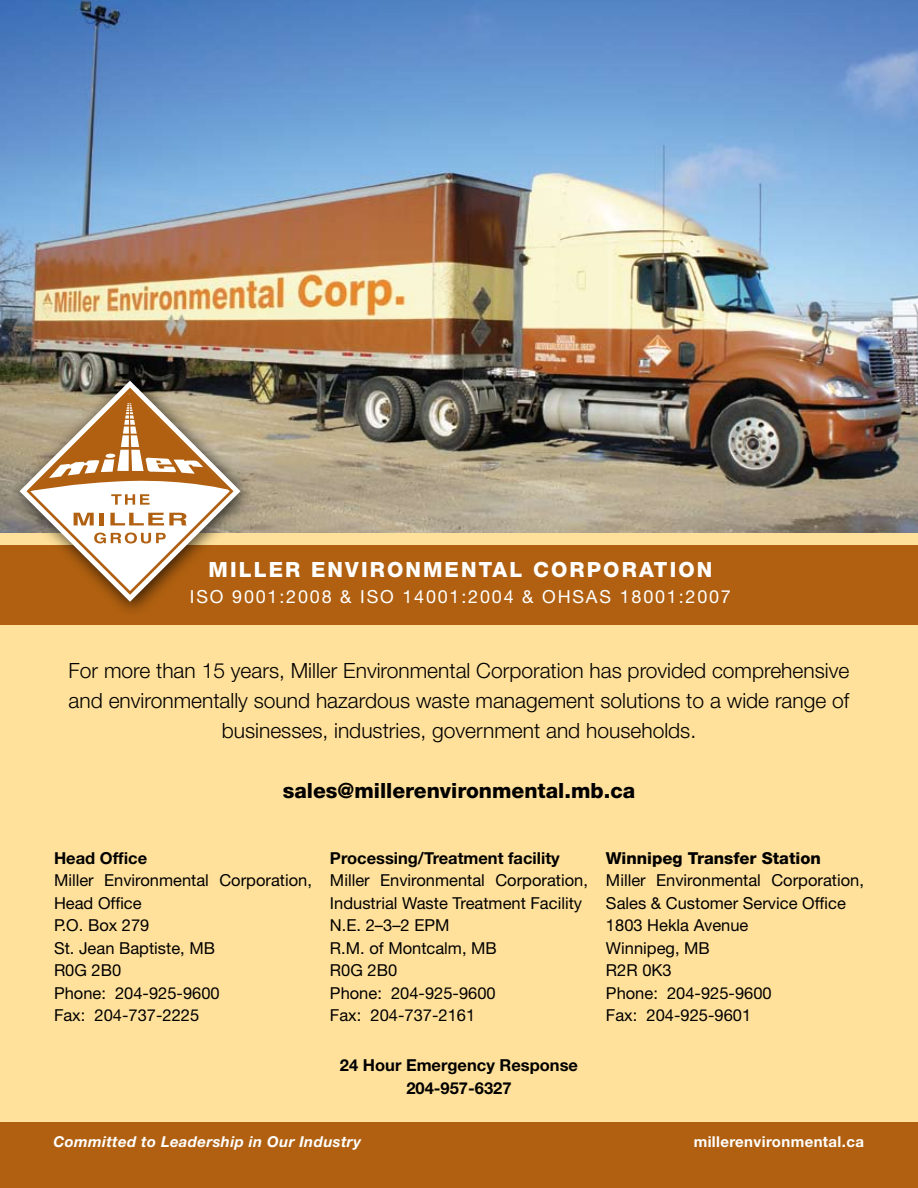
<style>
.page{position:relative;width:918px;height:1188px;background:#fff}
.page>*{position:absolute;margin:0;border:0;box-sizing:border-box;transform-origin:0 0}
.t1{font:300 21px/30px "Helvetica Neue";color:#000;text-align:center}
.t2{font:800 21px "Helvetica Neue";color:#000}
.t3{font:800 21px "Helvetica Neue";letter-spacing:.1em;color:#fff}
.t4{font:18px "Helvetica Neue";letter-spacing:.1em;color:#fff}
.t5{font:16.5px/22.5px "Helvetica Neue";color:#000}
.t6{font:700 16.5px/22.5px "Helvetica Neue";color:#000;text-align:center}
.t7{font:800 16.5px "Helvetica Neue";color:#000}
.t8{font:italic 700 15px "Helvetica Neue";letter-spacing:.025em;color:#fff}
.t9{font:700 15px "Helvetica Neue";letter-spacing:.025em;color:#fff}
</style>
<div class="page">
<div style="left:0;top:0;width:918px;height:1133px;background:#ffe19b"></div>
<div style="left:0;top:545px;width:918px;height:80px;background:#b06010"></div>
<div style="left:0;top:1122px;width:918px;height:66px;background:#b06010"></div>
<img style="left:0;top:0;width:918px;height:532px">
<div style="left:6px;top:368px;width:248px;height:247px;background:#000;opacity:.75"></div>
<svg style="left:20px;top:381px;width:221px;height:221px"></svg>
<svg style="left:25px;top:386px;width:210px;height:211px"></svg>
<svg style="left:29px;top:391px;width:200px;height:114px;background:#c6a681"></svg>
<svg style="left:74px;top:513px;width:20px;height:12px"></svg>
<hr style="left:100px;top:513px;width:4px;height:12px;background:#b06010">
<svg style="left:110px;top:513px;width:77px;height:12px"></svg>
<svg style="left:94px;top:533px;width:72px;height:10px"></svg>
<p class="t3" style="left:209px;top:557px;width:505px">MILLER ENVIRONMENTAL CORPORATION</p>
<p class="t4" style="left:190px;top:586px;width:543px">ISO 9001:2008 &amp; ISO 14001:2004 &amp; OHSAS 18001:2007</p>
<p class="t1" style="left:69px;top:655px;width:782px">For more than 15 years, Miller Environmental Corporation has provided comprehensive and environmentally sound hazardous waste management solutions to a wide range of businesses, industries, government and households.</p>
<p class="t2" style="left:283px;top:778px;width:354px">sales@millerenvironmental.mb.ca</p>
<p class="t6" style="left:54px;top:846px;width:95px">Head Office</p>
<p class="t5" style="left:54px;top:869px;width:259px">Miller Environmental Corporation,<br>Head Office<br>P.O. Box 279<br>St. Jean Baptiste, MB<br>R0G 2B0<br>Phone: 204-925-9600<br>Fax: 204-737-2225</p>
<p class="t6" style="left:330px;top:846px;width:231px">Processing/Treatment facility</p>
<p class="t5" style="left:330px;top:869px;width:259px">Miller Environmental Corporation,<br>Industrial Waste Treatment Facility<br>N.E. 2–3–2 EPM<br>R.M. of Montcalm, MB<br>R0G 2B0<br>Phone: 204-925-9600<br>Fax: 204-737-2161</p>
<p class="t6" style="left:340px;top:1054px;width:240px">24 Hour Emergency Response<br>204-957-6327</p>
<p class="t7" style="left:606px;top:848px;width:216px">Winnipeg Transfer Station</p>
<p class="t5" style="left:606px;top:869px;width:259px">Miller Environmental Corporation,<br>Sales &amp; Customer Service Office<br>1803 Hekla Avenue<br>Winnipeg, MB<br>R2R 0K3<br>Phone: 204-925-9600<br>Fax: 204-925-9601</p>
<p class="t8" style="left:53px;top:1133px;width:309px">Committed to Leadership in Our Industry</p>
<p class="t9" style="left:694px;top:1133px;width:172px">millerenvironmental.ca</p>
</div>
